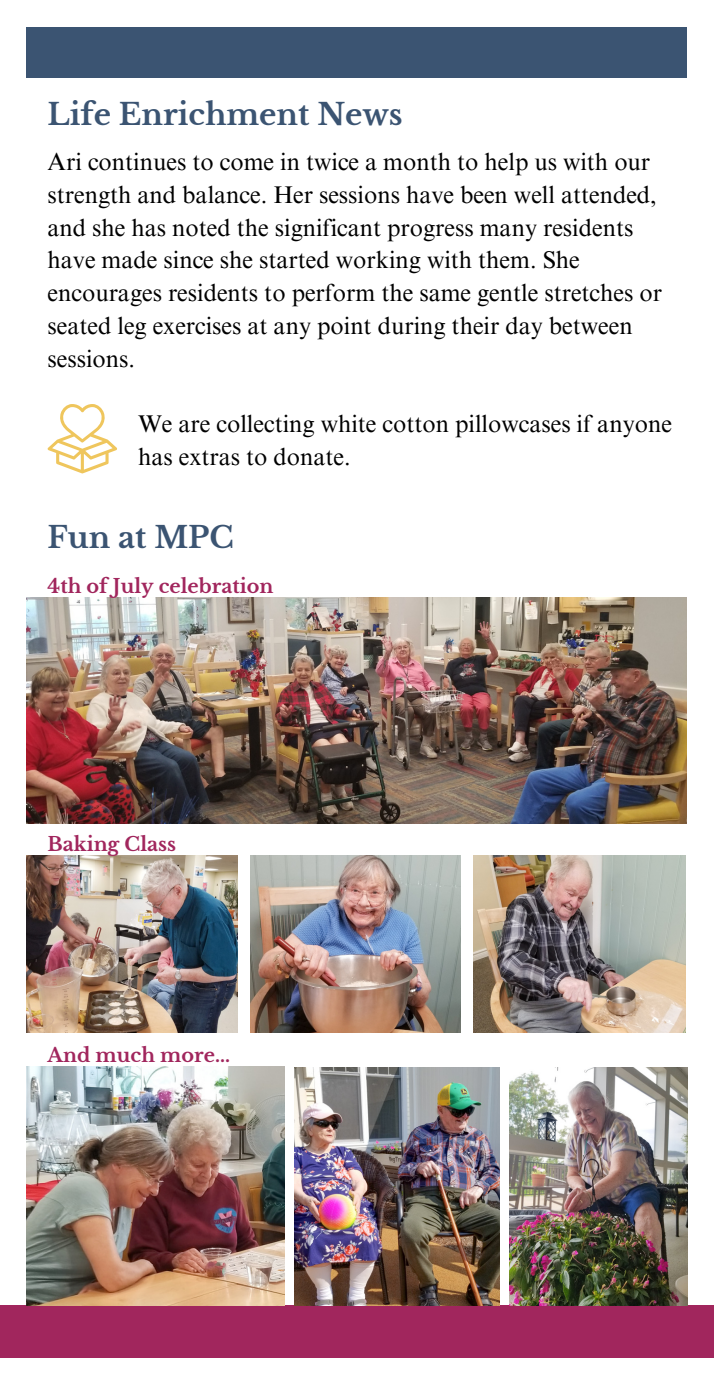
<style>
.page{position:relative;width:714px;height:1386px;background:#fff}
.page>*{position:absolute;margin:0;border:0;box-sizing:border-box;transform-origin:0 0}
.t1{font:700 29.57px "Libre Baskerville";color:#3b5472}
.t2{font:24.15px/32.9px "Times NRMT Pro";color:#000}
.t3{font:700 19.25px "Libre Baskerville";color:#a1265d}
</style>
<div class="page">
<div style="left:0;top:1305px;width:714px;height:53px;background:#a1265d"></div>
<div style="left:26px;top:27px;width:661px;height:50px;background:#3b5472"></div>
<img style="left:26px;top:856px;width:212px;height:177px">
<img style="left:251px;top:856px;width:210px;height:177px">
<img style="left:474px;top:856px;width:211px;height:177px">
<svg style="left:48px;top:404px;width:69px;height:69px"></svg>
<img style="left:26px;top:598px;width:661px;height:225px">
<img style="left:26px;top:1066px;width:259px;height:239px">
<img style="left:509px;top:1068px;width:179px;height:237px">
<img style="left:294px;top:1068px;width:205px;height:237px">
<p class="t1" style="left:48px;top:97px;width:357px">Life Enrichment News</p>
<p class="t2" style="left:48px;top:148px;width:616px">Ari continues to come in twice a month to help us with our strength and balance. Her sessions have been well attended, and she has noted the significant progress many residents have made since she started working with them. She encourages residents to perform the same gentle stretches or seated leg exercises at any point during their day between sessions.</p>
<p class="t2" style="left:138px;top:411px;width:535px">We are collecting white cotton pillowcases if anyone</p>
<p class="t2" style="left:138px;top:444px;width:214px">has extras to donate.</p>
<p class="t1" style="left:48px;top:519px;width:188px">Fun at MPC</p>
<p class="t3" style="left:48px;top:574px;width:227px">4th of July celebration</p>
<p class="t3" style="left:48px;top:832px;width:130px">Baking Class</p>
<p class="t3" style="left:48px;top:1043px;width:184px">And much more...</p>
</div>
